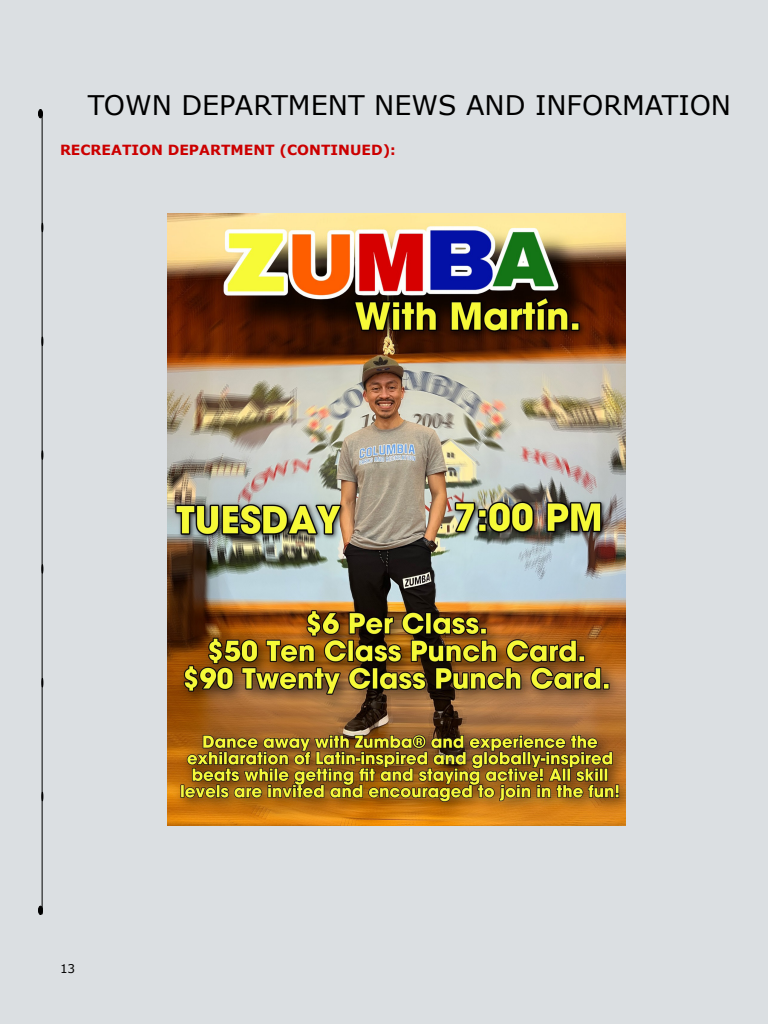
<style>
.page{position:relative;width:768px;height:1024px;background:#dbdfe2}
.page>*{position:absolute;margin:0;border:0;box-sizing:border-box;transform-origin:0 0}
.Body_Text{font:27px "Verdana";color:#000}
.Body_Text-2{font:700 14px "Verdana";color:#c00}
.t1{font:12px "Verdana";color:#000}
</style>
<div class="page">
<hr style="left:42px;top:114px;width:1px;height:800px;background:#000">
<svg style="left:41px;top:450px;width:2px;height:10px"></svg>
<svg style="left:41px;top:564px;width:2px;height:10px"></svg>
<div style="left:38px;top:906px;width:5px;height:9px;border:1px solid #000;border-radius:50%"></div>
<div style="left:38px;top:109px;width:5px;height:9px;border:1px solid #000;border-radius:50%"></div>
<img style="left:167px;top:214px;width:459px;height:612px">
<p class="Body_Text" style="left:88px;top:86px;width:645px">TOWN DEPARTMENT NEWS AND INFORMATION</p>
<p class="Body_Text-2" style="left:60px;top:140px;width:337px">RECREATION DEPARTMENT (CONTINUED):</p>
<p class="t1" style="left:60px;top:961px;width:17px">13</p>
</div>
